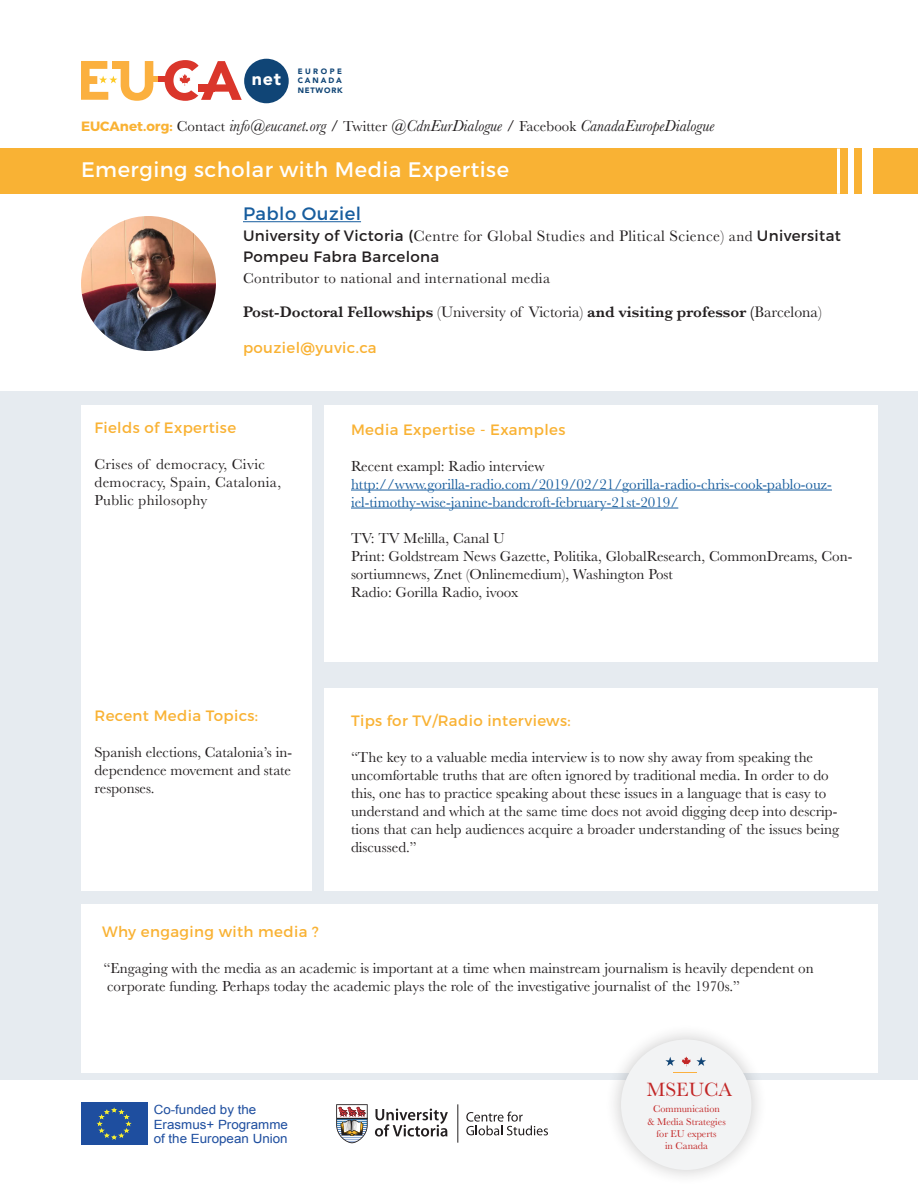
<style>
.page{position:relative;width:918px;height:1188px;background:#fff}
.page>*{position:absolute;margin:0;border:0;box-sizing:border-box;transform-origin:0 0}
.t1{font:21px "Montserrat";letter-spacing:.025em;color:#fff}
.t2{font:19.95px "Baskerville";color:#c22626}
.t3{font:18px "Montserrat";letter-spacing:.025em;color:#175d9e}
.t4{font:900 17.85px "Avenir";color:#fff}
.t5{font:italic 16.5px "Baskerville";color:#231f20}
.t6{font:600 15.75px "Baskerville";color:#231f20}
.t7{font:15.75px "Baskerville";letter-spacing:.025em;color:#231f20}
.t8{font:15px/18px "Baskerville";color:#231f20}
.t9{font:15px/18px "Baskerville";color:#175d9e}
.t10{font:15px "Montserrat";letter-spacing:.025em;color:#f9b234}
.t11{font:15px/18px "Baskerville";letter-spacing:.025em;color:#231f20}
.t12{font:15px "Montserrat";letter-spacing:.025em;color:#231f20}
.t13{font:12.75px/14.2px "Arial";color:#1e4e9f;scale:1.05 1}
.t14{font:10.2px/12.3px "Baskerville";color:#c22626;text-align:center}
.t15{font:900 7.65px/9.3px "Avenir";letter-spacing:.25em;color:#104576;text-align:justify}
.s1{font-family:"Montserrat";font-weight:700;font-style:normal;font-size:13.5px;color:#f9b234}
.s2{font-style:normal;font-size:15px}
.s3{font-style:normal}
.s4{font-family:"Montserrat";font-size:15px}
.s5{font-size:15px}
.s6{font-weight:400}
</style>
<div class="page">
<div style="left:0;top:392px;width:918px;height:688px;background:#e6ebf0"></div>
<div style="left:81px;top:405px;width:230px;height:486px;background:#fff"></div>
<div style="left:324px;top:688px;width:554px;height:203px;background:#fff"></div>
<div style="left:81px;top:904px;width:797px;height:169px;background:#fff"></div>
<div style="left:0;top:148px;width:918px;height:46px;background:#f9b234"></div>
<svg style="left:153px;top:76px;width:6px;height:6px"></svg>
<div style="left:159px;top:76px;width:14px;height:6px;background:#da362b"></div>
<svg style="left:81px;top:61px;width:72px;height:40px"></svg>
<div style="left:113px;top:61px;width:9px;height:8px;background:#fbb03f"></div>
<div style="left:244px;top:59px;width:45px;height:44px;background:#104576;border-radius:50%"></div>
<svg style="left:165px;top:60px;width:77px;height:41px"></svg>
<div style="left:198px;top:84px;width:16px;height:8px;background:#da362b"></div>
<div style="left:862px;top:148px;width:11px;height:46px;background:#fff"></div>
<div style="left:848px;top:148px;width:5px;height:46px;background:#fff"></div>
<hr style="left:837px;top:148px;width:3px;height:46px;background:#fff">
<img style="left:81px;top:216px;width:135px;height:135px;border-radius:67px">
<hr style="left:243px;top:221px;width:118px;height:1px;background:#175d9e">
<svg style="left:466px;top:1112px;width:82px;height:23px"></svg>
<svg style="left:375px;top:1109px;width:73px;height:28px"></svg>
<svg style="left:336px;top:1104px;width:32px;height:39px"></svg>
<hr style="left:457px;top:1104px;width:1px;height:39px;background:#231f20">
<div style="left:81px;top:1103px;width:66px;height:42px;background:#1e4e9f"></div>
<svg style="left:96px;top:1107px;width:35px;height:33px"></svg>
<div style="left:605px;top:1023px;width:163px;height:164px;background:#231f20;opacity:.25"></div>
<div style="left:621px;top:1040px;width:130px;height:130px;background:#f2f3f4;border-radius:50%"></div>
<svg style="left:682px;top:1057px;width:24px;height:9px"></svg>
<svg style="left:665px;top:1057px;width:10px;height:9px"></svg>
<svg style="left:673px;top:1072px;width:24px;height:1px"></svg>
<div style="left:324px;top:405px;width:554px;height:257px;background:#fff"></div>
<svg style="left:351px;top:489px;width:481px;height:20px"></svg>
<hr style="left:351px;top:490px;width:481px;height:1px;background:#175d9e">
<hr style="left:351px;top:508px;width:327px;height:1px;background:#175d9e">
<p class="t4" style="left:252px;top:63px;width:30px">net</p>
<p class="t15" style="left:298px;top:67px;width:46px">EUROPE CANADA NETWORK</p>
<p class="t5" style="left:81px;top:115px;width:635px"><span class="s1">EUCAnet.org:</span> <span class="s2">Contact</span> info@eucanet.org <span class="s3">/</span> <span class="s2">Twitter</span> @CdnEurDialogue <span class="s3">/</span> <span class="s2">Facebook</span> CanadaEuropeDialogue</p>
<p class="t1" style="left:81px;top:157px;width:430px">Emerging scholar with Media Expertise</p>
<p class="t3" style="left:243px;top:202px;width:120px">Pablo Ouziel</p>
<p class="t7" style="left:243px;top:226px;width:600px"><span class="s4">University of Victoria (</span>Centre for Global Studies and Plitical Science) <span class="s5">and</span> <span class="s4">Universitat</span></p>
<p class="t12" style="left:243px;top:247px;width:198px">Pompeu Fabra Barcelona</p>
<p class="t11" style="left:243px;top:269px;width:309px">Contributor to national and international media</p>
<p class="t6" style="left:243px;top:301px;width:580px">Post-Doctoral Fellowships <span class="s6">(University of Victoria)</span> and visiting professor (<span class="s6">Barcelona)</span></p>
<p class="t10" style="left:243px;top:338px;width:135px">pouziel@yuvic.ca</p>
<p class="t10" style="left:94px;top:418px;width:143px">Fields of Expertise</p>
<p class="t11" style="left:94px;top:455px;width:188px">Crises of democracy, Civic democracy, Spain, Catalonia,<br>Public philosophy</p>
<p class="t10" style="left:94px;top:706px;width:165px">Recent Media Topics:</p>
<p class="t8" style="left:94px;top:743px;width:199px;text-align:justify">Spanish elections, Catalonia’s in&shy;dependence movement and state responses.</p>
<p class="t10" style="left:351px;top:420px;width:216px">Media Expertise - Examples</p>
<p class="t8" style="left:351px;top:457px;width:195px">Recent exampl: Radio interview</p>
<p class="t9" style="left:351px;top:475px;width:482px">http://www.gorilla-radio.com/2019/02/21/gorilla-radio-chris-cook-pablo-ouz&shy;iel-timothy-wise-janine-bandcroft-february-21st-2019/</p>
<p class="t8" style="left:351px;top:529px;width:155px">TV: TV Melilla, Canal U</p>
<p class="t8" style="left:351px;top:547px;width:503px">Print: Goldstream News Gazette, Politika, GlobalResearch, CommonDreams, Con&shy;sortiumnews, Znet (Onlinemedium), Washington Post</p>
<p class="t8" style="left:351px;top:583px;width:169px">Radio: Gorilla Radio, ivoox</p>
<p class="t10" style="left:351px;top:711px;width:221px">Tips for TV/Radio interviews:</p>
<p class="t8" style="left:351px;top:748px;width:490px">“The key to a valuable media interview is to now shy away from speaking the uncomfortable truths that are often ignored by traditional media. In order to do this, one has to practice speaking about these issues in a language that is easy to understand and which at the same time does not avoid digging deep into descrip&shy;tions that can help audiences acquire a broader understanding of the issues being discussed.”</p>
<p class="t10" style="left:102px;top:922px;width:218px">Why engaging with media ?</p>
<p class="t8" style="left:104px;top:959px;width:712px">“Engaging with the media as an academic is important at a time when mainstream journalism is heavily dependent on</p>
<p class="t8" style="left:107px;top:977px;width:634px">corporate funding. Perhaps today the academic plays the role of the investigative journalist of the 1970s.”</p>
<p class="t13" style="left:154px;top:1103px;width:129px">Co-funded by the<br>Erasmus+ Programme of the European Union</p>
<p class="t2" style="left:647px;top:1077px;width:87px">MSEUCA</p>
<p class="t14" style="left:647px;top:1103px;width:80px">Communication<br>&amp; Media Strategies for EU experts<br>in Canada</p>
</div>
